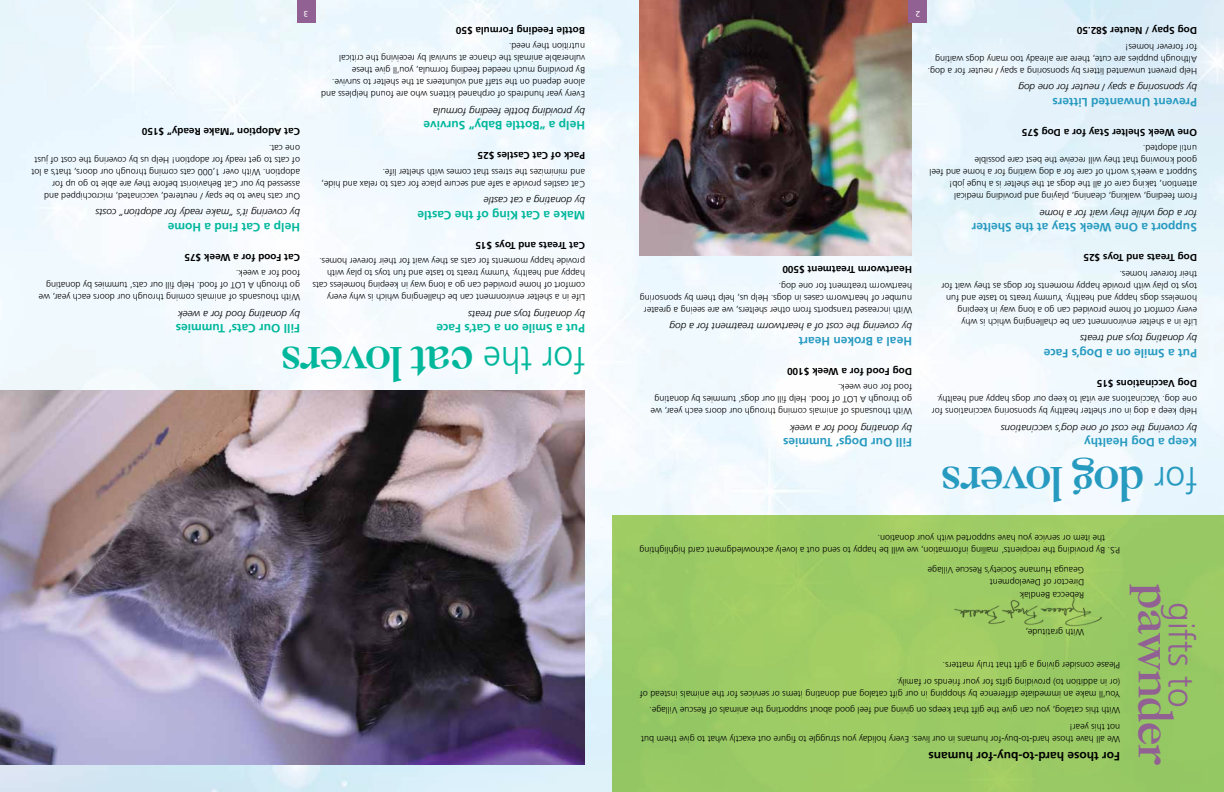
<style>
.page{position:relative;width:1224px;height:792px;background:#fff}
.page>*{position:absolute;margin:0;border:0;box-sizing:border-box;transform-origin:0 0}
.t1{font:48px "Caslon Three";letter-spacing:-.03em;color:#00b79c}
.t2{font:48px "Caslon Three";letter-spacing:-.03em;color:#279ac0}
.t3{font:48px "Caslon Three";letter-spacing:-.03em;color:#926193}
.t4{font:300 36px "Frutiger";color:#926193}
.t5{font:300 36px "Frutiger";color:#00b79c}
.t6{font:300 36px "Frutiger";color:#279ac0}
.t7{font:700 12px "Frutiger";color:#279ac0}
.t8{font:700 12px "Frutiger";color:#00b79c}
.t9{font:700 12px "Frutiger";color:#000}
.t10{font:italic 300 10px "Frutiger";color:#000}
.t11{font:700 10px "Frutiger";color:#000}
.t12{font:300 9px/12px "Frutiger";color:#000}
.t13{font:8.1px "Frutiger";color:#fff}
</style>
<div class="page">
<img style="left:0;top:0;width:1224px;height:792px">
<div style="left:612px;top:515px;width:612px;height:277px;background:#9cca64"></div>
<img style="left:0;top:390px;width:585px;height:375px">
<img style="left:639px;top:0;width:273px;height:256px">
<img style="left:954px;top:594px;width:148px;height:34px">
<div style="left:297px;top:0;width:18px;height:23px;background:#926193"></div>
<div style="left:909px;top:0;width:18px;height:23px;background:#926193"></div>
<p class="t13" style="left:308px;top:18px;width:6px;rotate:-180deg">3</p>
<p class="t13" style="left:920px;top:18px;width:6px;rotate:-180deg">2</p>
<p class="t11" style="left:585px;top:36px;width:130px;rotate:-180deg">Bottle Feeding Formula $50</p>
<p class="t12" style="left:585px;top:100px;width:265px;rotate:-180deg">Every year hundreds of orphaned kittens who are found helpless and alone depend on the staff and volunteers at the shelter to survive.<br>By providing much needed feeding formula, you’ll give these vulnerable animals the chance at survival by receiving the critical nutrition they need.</p>
<p class="t11" style="left:300px;top:138px;width:159px;rotate:-180deg">Cat Adoption “Make Ready” $150</p>
<p class="t12" style="left:300px;top:202px;width:270px;rotate:-180deg">Our cats have to be spay / neutered, vaccinated, microchipped and assessed by our Cat Behaviorist before they are able to go up for adoption. With over 1,000 cats coming through our doors, that’s a lot of cats to get ready for adoption! Help us by covering the cost of just one cat.</p>
<p class="t10" style="left:300px;top:218px;width:206px;rotate:-180deg">by covering it’s “make ready for adoption” costs</p>
<h3 class="t8" style="left:300px;top:234px;width:134px;rotate:-180deg">Help a Cat Find a Home</h3>
<p class="t11" style="left:300px;top:263px;width:117px;rotate:-180deg">Cat Food for a Week $75</p>
<p class="t12" style="left:300px;top:303px;width:263px;rotate:-180deg">With thousands of animals coming through our doors each year, we go through A LOT of food. Help fill our cats’ tummies by donating food for a week.</p>
<p class="t10" style="left:300px;top:320px;width:124px;rotate:-180deg">by donating food for a week</p>
<h3 class="t8" style="left:300px;top:335px;width:126px;rotate:-180deg">Fill Our Cats’ Tummies</h3>
<p class="t10" style="left:585px;top:117px;width:153px;rotate:-180deg">by providing bottle feeding formula</p>
<h3 class="t8" style="left:585px;top:132px;width:163px;rotate:-180deg">Help a “Bottle Baby” Survive</h3>
<p class="t11" style="left:585px;top:162px;width:109px;rotate:-180deg">Pack of Cat Castles $25</p>
<p class="t12" style="left:585px;top:190px;width:265px;rotate:-180deg">Cat castles provide a safe and secure place for cats to relax and hide, and minimizes the stress that comes with shelter life.</p>
<p class="t10" style="left:585px;top:206px;width:103px;rotate:-180deg">by donating a cat castle</p>
<h3 class="t8" style="left:585px;top:222px;width:169px;rotate:-180deg">Make a Cat King of the Castle</h3>
<p class="t11" style="left:585px;top:251px;width:111px;rotate:-180deg">Cat Treats and Toys $15</p>
<p class="t12" style="left:585px;top:303px;width:274px;rotate:-180deg">Life in a shelter environment can be challenging which is why every comfort of home provided can go a long way in keeping homeless cats happy and healthy. Yummy treats to taste and fun toys to play with provide happy moments for cats as they wait for their forever homes.</p>
<p class="t10" style="left:585px;top:320px;width:118px;rotate:-180deg">by donating toys and treats</p>
<h3 class="t8" style="left:585px;top:335px;width:150px;rotate:-180deg">Put a Smile on a Cat’s Face</h3>
<h1 class="t1" style="left:474px;top:394px;width:194px;rotate:-180deg">cat lovers</h1>
<h2 class="t5" style="left:585px;top:380px;width:103px;rotate:-180deg">for the</h2>
<p class="t11" style="left:912px;top:275px;width:131px;rotate:-180deg">Heartworm Treatment $500</p>
<p class="t12" style="left:912px;top:316px;width:274px;rotate:-180deg">With increased transports from other shelters, we are seeing a greater number of heartworm cases in dogs. Help us, help them by sponsoring heartworm treatment for one dog.</p>
<p class="t10" style="left:912px;top:332px;width:244px;rotate:-180deg">by covering the cost of a heartworm treatment for a dog</p>
<h3 class="t7" style="left:912px;top:348px;width:115px;rotate:-180deg">Heal a Broken Heart</h3>
<p class="t11" style="left:912px;top:377px;width:126px;rotate:-180deg">Dog Food for a Week $100</p>
<p class="t12" style="left:912px;top:417px;width:263px;rotate:-180deg">With thousands of animals coming through our doors each year, we go through A LOT of food. Help fill our dogs’ tummies by donating food for one week.</p>
<p class="t10" style="left:912px;top:434px;width:124px;rotate:-180deg">by donating food for a week</p>
<h3 class="t7" style="left:912px;top:449px;width:130px;rotate:-180deg">Fill Our Dogs’ Tummies</h3>
<p class="t11" style="left:1197px;top:36px;width:122px;rotate:-180deg">Dog Spay / Neuter $82.50</p>
<p class="t12" style="left:1197px;top:77px;width:271px;rotate:-180deg">Help prevent unwanted litters by sponsoring a spay / neuter for a dog.<br>Although puppies are cute, there are already too many dogs waiting for forever homes!</p>
<p class="t10" style="left:1197px;top:93px;width:180px;rotate:-180deg">by sponsoring a spay / neuter for one dog</p>
<h3 class="t7" style="left:1197px;top:109px;width:146px;rotate:-180deg">Prevent Unwanted Litters</h3>
<p class="t11" style="left:1197px;top:138px;width:176px;rotate:-180deg">One Week Shelter Stay for a Dog $75</p>
<p class="t12" style="left:1197px;top:202px;width:269px;rotate:-180deg">From feeding, walking, cleaning, playing and providing medical attention, taking care of all the dogs at the shelter is a huge job!<br>Support a week’s worth of care for a dog waiting for a home and feel good knowing that they will receive the best care possible<br>until adopted.</p>
<p class="t10" style="left:1197px;top:219px;width:159px;rotate:-180deg">for a dog while they wait for a home</p>
<h3 class="t7" style="left:1197px;top:234px;width:227px;rotate:-180deg">Support a One Week Stay at the Shelter</h3>
<p class="t11" style="left:1197px;top:263px;width:115px;rotate:-180deg">Dog Treats and Toys $25</p>
<p class="t12" style="left:1197px;top:328px;width:257px;rotate:-180deg">Life in a shelter environment can be challenging which is why every comfort of home provided can go a long way in keeping homeless dogs happy and healthy. Yummy treats to taste and fun toys to play with provide happy moments for dogs as they wait for their forever homes.</p>
<p class="t10" style="left:1197px;top:344px;width:118px;rotate:-180deg">by donating toys and treats</p>
<h3 class="t7" style="left:1197px;top:360px;width:155px;rotate:-180deg">Put a Smile on a Dog’s Face</h3>
<p class="t11" style="left:1197px;top:389px;width:102px;rotate:-180deg">Dog Vaccinations $15</p>
<p class="t12" style="left:1197px;top:417px;width:267px;rotate:-180deg">Help keep a dog in our shelter healthy by sponsoring vaccinations for one dog. Vaccinations are vital to keep our dogs happy and healthy.</p>
<p class="t10" style="left:1197px;top:434px;width:198px;rotate:-180deg">by covering the cost of one dog’s vaccinations</p>
<h3 class="t7" style="left:1197px;top:449px;width:114px;rotate:-180deg">Keep a Dog Healthy</h3>
<h1 class="t2" style="left:1144px;top:514px;width:205px;rotate:-180deg">dog lovers</h1>
<h2 class="t6" style="left:1197px;top:500px;width:45px;rotate:-180deg">for</h2>
<p class="t12" style="left:1105px;top:556px;width:467px;text-indent:-15px;rotate:-180deg">P.S. By providing the recipients’ mailing information, we will be happy to send out a lovely acknowledgment card highlighting the item or service you have supported with your donation.</p>
<p class="t12" style="left:1084px;top:601px;width:158px;line-height:12.5px;rotate:-180deg">Rebecca Bendlak<br>Director of Development<br>Geauga Humane Society’s Rescue Village</p>
<p class="t12" style="left:1084px;top:638px;width:60px;rotate:-180deg">With gratitude,</p>
<p class="t12" style="left:1120px;top:690px;width:225px;line-height:16.5px;rotate:-180deg">(or in addition to) providing gifts for your friends or family.<br>Please consider giving a gift that truly matters.</p>
<p class="t12" style="left:1120px;top:718px;width:482px;line-height:16.5px;rotate:-180deg">With this catalog, you can give the gift that keeps on giving and feel good about supporting the animals of Rescue Village.<br>You’ll make an immediate difference by shopping in our gift catalog and donating items or services for the animals instead of</p>
<p class="t12" style="left:1120px;top:745px;width:481px;rotate:-180deg">We all have those hard-to-buy-for humans in our lives. Every holiday you struggle to figure out exactly what to give them but not this year!</p>
<h3 class="t9" style="left:1120px;top:763px;width:193px;rotate:-180deg">For those hard-to-buy-for humans</h3>
<h1 class="t3" style="left:1186px;top:583px;width:183px;rotate:90deg">pawnder</h1>
<h2 class="t4" style="left:1202px;top:602px;width:107px;rotate:90deg">gifts to</h2>
</div>
